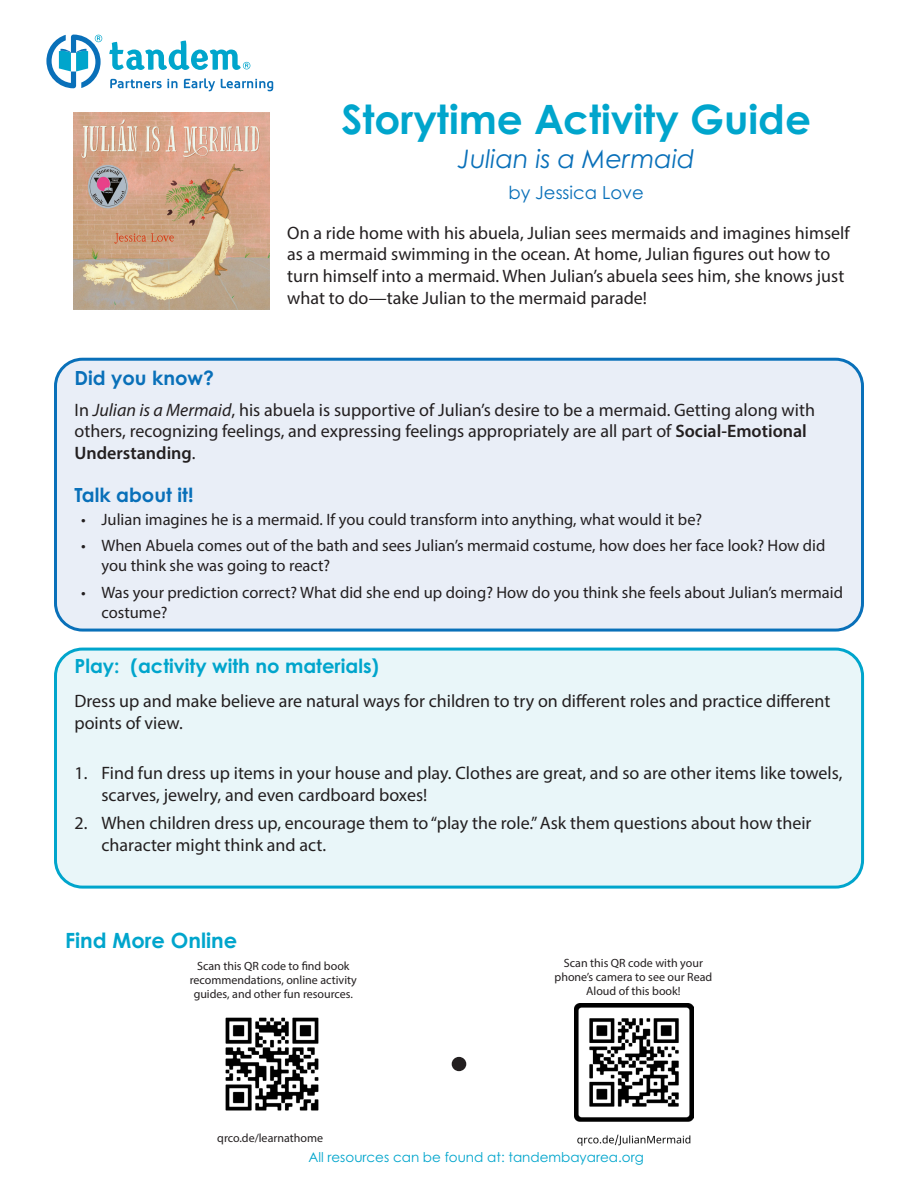
<style>
.page{position:relative;width:918px;height:1188px;background:#fff}
.page>*{position:absolute;margin:0;border:0;box-sizing:border-box;transform-origin:0 0}
.t1{font:700 40.5px "Century Gothic Pro";color:#00a5cc}
.t2{font:italic 25.5px "Century Gothic Pro";color:#0970b9}
.t3{font:700 21px "Century Gothic Pro";color:#00a5cc}
.t4{font:700 19.5px "Century Gothic Pro";color:#00a5cc}
.t5{font:700 19.5px "Century Gothic Pro";color:#0970b9}
.t6{font:18px/21.6px "Myriad Pro";color:#231f20}
.t7{font:18px "Century Gothic Pro";color:#0970b9}
.t8{font:16.5px/19.8px "Myriad Pro";color:#231f20}
.t9{font:13.5px "Century Gothic Pro";color:#00a5cc}
.t10{font:12px/14.4px "Myriad Pro";color:#231f20;text-align:center}
.s1{font-style:italic}
.s2{font-weight:600}
</style>
<div class="page">
<svg style="left:110px;top:79px;width:67px;height:9px"></svg>
<svg style="left:184px;top:78px;width:31px;height:13px"></svg>
<svg style="left:221px;top:79px;width:52px;height:12px"></svg>
<svg style="left:46px;top:35px;width:56px;height:53px"></svg>
<svg style="left:109px;top:41px;width:141px;height:29px"></svg>
<img style="left:73px;top:113px;width:197px;height:197px">
<div style="left:56px;top:359px;width:806px;height:271px;background:#e9eef7;border-radius:27px"></div>
<div style="left:54px;top:358px;width:810px;height:274px;border:3px solid #0970b9;border-radius:27px"></div>
<div style="left:452px;top:1058px;width:14px;height:12px;background:#231f20;border-radius:50%"></div>
<div style="left:452px;top:1057px;width:14px;height:14px;border:2px solid #231f20;border-radius:50%"></div>
<img style="left:225px;top:1017px;width:94px;height:94px">
<img style="left:575px;top:1003px;width:118px;height:143px">
<div style="left:56px;top:649px;width:807px;height:238px;background:#e9f6f9;border-radius:27px"></div>
<div style="left:54px;top:648px;width:810px;height:241px;border:3px solid #00a5cc;border-radius:27px"></div>
<p class="t1" style="left:341px;top:94px;width:471px">Storytime Activity Guide</p>
<p class="t2" style="left:458px;top:144px;width:238px">Julian is a Mermaid</p>
<p class="t7" style="left:508px;top:181px;width:137px">by Jessica Love</p>
<p class="t6" style="left:287px;top:222px;width:564px">On a ride home with his abuela, Julian sees mermaids and imagines himself as a mermaid swimming in the ocean. At home, Julian figures out how to turn himself into a mermaid. When Julian’s abuela sees him, she knows just what to do—take Julian to the mermaid parade!</p>
<p class="t5" style="left:75px;top:366px;width:141px">Did you know?</p>
<p class="t6" style="left:75px;top:399px;width:742px">In <span class="s1">Julian is a Mermaid</span>, his abuela is supportive of Julian’s desire to be a mermaid. Getting along with others, recognizing feelings, and expressing feelings appropriately are all part of <span class="s2">Social-Emotional<br>Understanding</span>.</p>
<p class="t5" style="left:75px;top:483px;width:120px">Talk about it!</p>
<p class="t8" style="left:81px;top:509px;width:623px">• Julian imagines he is a mermaid. If you could transform into anything, what would it be?</p>
<p class="t8" style="left:102px;top:536px;width:725px;text-indent:-20px">• When Abuela comes out of the bath and sees Julian’s mermaid costume, how does her face look? How did you think she was going to react?</p>
<p class="t8" style="left:102px;top:582px;width:743px;text-indent:-20px">• Was your prediction correct? What did she end up doing? How do you think she feels about Julian’s mermaid costume?</p>
<p class="t4" style="left:74px;top:654px;width:306px">Play: (activity with no materials)</p>
<p class="t6" style="left:75px;top:690px;width:757px">Dress up and make believe are natural ways for children to try on different roles and practice different points of view.</p>
<p class="t6" style="left:102px;top:762px;width:742px;text-indent:-27px">1. Find fun dress up items in your house and play. Clothes are great, and so are other items like towels, scarves, jewelry, and even cardboard boxes!</p>
<p class="t6" style="left:102px;top:812px;width:712px;text-indent:-27px">2. When children dress up, encourage them to “play the role.” Ask them questions about how their character might think and act.</p>
<p class="t3" style="left:65px;top:927px;width:174px">Find More Online</p>
<p class="t10" style="left:190px;top:958px;width:169px">Scan this QR code to find book recommendations, online activity guides, and other fun resources.</p>
<p class="t10" style="left:555px;top:955px;width:159px">Scan this QR code with your phone’s camera to see our Read<br>Aloud of this book!</p>
<p class="t10" style="left:217px;top:1131px;width:107px">qrco.de/learnathome</p>
<p class="t9" style="left:308px;top:1149px;width:337px">All resources can be found at: tandembayarea.org</p>
</div>
